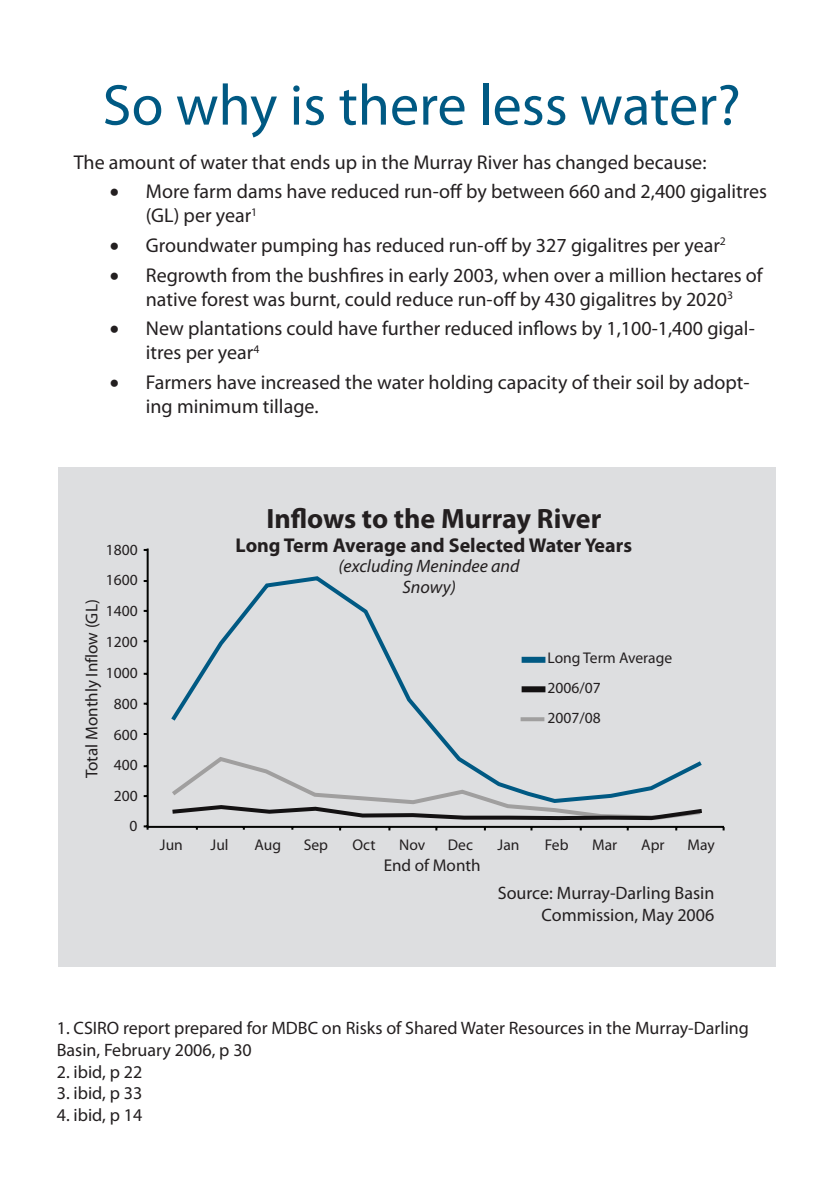
<style>
.page{position:relative;width:840px;height:1191px;background:#fff}
.page>*{position:absolute;margin:0;border:0;box-sizing:border-box;transform-origin:0 0}
.No_Spacing{font:58px "Myriad Pro";color:#005983}
.t1{font:700 28px "Myriad Pro";color:#231f20}
.No_Spacing-2{font:20px/24px "Myriad Pro";color:#231f20}
.t2{font:700 20px "Myriad Pro";color:#231f20}
.No_Spacing-3{font:18px/21.6px "Myriad Pro";color:#231f20}
.t3{font:italic 18px/21.6px "Myriad Pro";color:#231f20;text-align:center}
.t4{font:17px "Myriad Pro";color:#231f20}
.t5{font:15.6px/29.8px "Myriad Pro";color:#231f20}
</style>
<div class="page">
<div style="left:58px;top:467px;width:717px;height:499px;background:#dddee0"></div>
<hr style="left:147px;top:548px;width:2px;height:279px;background:#040503">
<hr style="left:148px;top:826px;width:575px;height:2px;background:#040503">
<svg style="left:144px;top:825px;width:5px;height:4px"></svg>
<svg style="left:171px;top:576px;width:375px;height:178px"></svg>
<svg style="left:167px;top:754px;width:539px;height:76px"></svg>
<svg style="left:520px;top:717px;width:24px;height:4px"></svg>
<div style="left:521px;top:686px;width:24px;height:6px;background:#131112"></div>
<div style="left:521px;top:657px;width:24px;height:6px;background:#005983"></div>
<p class="No_Spacing" style="left:103px;top:69px;width:639px">So why is there less water?</p>
<p class="No_Spacing-2" style="left:74px;top:150px;width:633px">The amount of water that ends up in the Murray River has changed because:</p>
<p class="No_Spacing-2" style="left:146px;top:179px;width:622px;text-indent:-36px">• More farm dams have reduced run-off by between 660 and 2,400 gigalitres (GL) per year<sup>1</sup></p>
<p class="No_Spacing-2" style="left:110px;top:233px;width:617px">• Groundwater pumping has reduced run-off by 327 gigalitres per year<sup>2</sup></p>
<p class="No_Spacing-2" style="left:110px;top:263px;width:654px;text-align:center">• Regrowth from the bushfires in early 2003, when over a million hectares of native forest was burnt, could reduce run-off by 430 gigalitres by 2020<sup>3</sup></p>
<p class="No_Spacing-2" style="left:146px;top:316px;width:610px;text-indent:-36px">• New plantations could have further reduced inflows by 1,100-1,400 gigal&shy;itres per year<sup>4</sup></p>
<p class="No_Spacing-2" style="left:146px;top:370px;width:605px;text-indent:-36px">• Farmers have increased the water holding capacity of their soil by adopt&shy;ing minimum tillage.</p>
<p class="t5" style="left:106px;top:534px;width:33px">1800</p>
<p class="t5" style="left:106px;top:565px;width:33px">1600</p>
<p class="t4" style="left:81px;top:778px;width:180px;rotate:-90deg">Total Monthly Inflow (Gl)</p>
<p class="t5" style="left:106px;top:596px;width:33px">1400</p>
<p class="t5" style="left:106px;top:626px;width:33px">1200</p>
<p class="t5" style="left:106px;top:657px;width:33px">1000</p>
<p class="t5" style="left:114px;top:688px;width:25px">800</p>
<p class="t5" style="left:114px;top:719px;width:25px">600</p>
<p class="t5" style="left:114px;top:749px;width:25px">400</p>
<p class="t5" style="left:114px;top:780px;width:25px">200</p>
<p class="t5" style="left:129px;top:811px;width:9px">0</p>
<p class="t1" style="left:266px;top:500px;width:336px">Inflows to the Murray River</p>
<p class="t2" style="left:235px;top:532px;width:397px">Long Term Average and Selected Water Years</p>
<p class="t3" style="left:338px;top:554px;width:182px">(excluding Menindee and<br>Snowy)</p>
<p class="t5" style="left:547px;top:643px;width:126px">long Term Average<br>2006/07<br>2007/08</p>
<p class="t5" style="left:160px;top:829px;width:24px">Jun</p>
<p class="t5" style="left:210px;top:829px;width:19px">Jul</p>
<p class="t5" style="left:254px;top:829px;width:28px">Aug</p>
<p class="t5" style="left:303px;top:829px;width:26px">sep</p>
<p class="t5" style="left:352px;top:829px;width:25px">oct</p>
<p class="t5" style="left:399px;top:829px;width:28px">nov</p>
<p class="t5" style="left:447px;top:829px;width:27px">Dec</p>
<p class="t5" style="left:497px;top:829px;width:23px">Jan</p>
<p class="t5" style="left:544px;top:829px;width:25px">feb</p>
<p class="t5" style="left:592px;top:829px;width:27px">Mar</p>
<p class="t5" style="left:641px;top:829px;width:25px">Apr</p>
<p class="t5" style="left:687px;top:829px;width:29px">May</p>
<p class="t4" style="left:383px;top:855px;width:98px">end of Month</p>
<p class="No_Spacing-3" style="left:497px;top:881px;width:218px">Source: Murray-Darling Basin</p>
<p class="No_Spacing-3" style="left:541px;top:903px;width:174px">Commission, May 2006</p>
<p class="No_Spacing-3" style="left:57px;top:1017px;width:693px">1. CSIRO report prepared for MDBC on Risks of Shared Water Resources in the Murray-Darling<br>Basin, February 2006, p 30</p>
<p class="No_Spacing-3" style="left:57px;top:1060px;width:87px">2. ibid, p 22</p>
<p class="No_Spacing-3" style="left:57px;top:1082px;width:87px">3. ibid, p 33</p>
<p class="No_Spacing-3" style="left:57px;top:1103px;width:87px">4. ibid, p 14</p>
</div>
